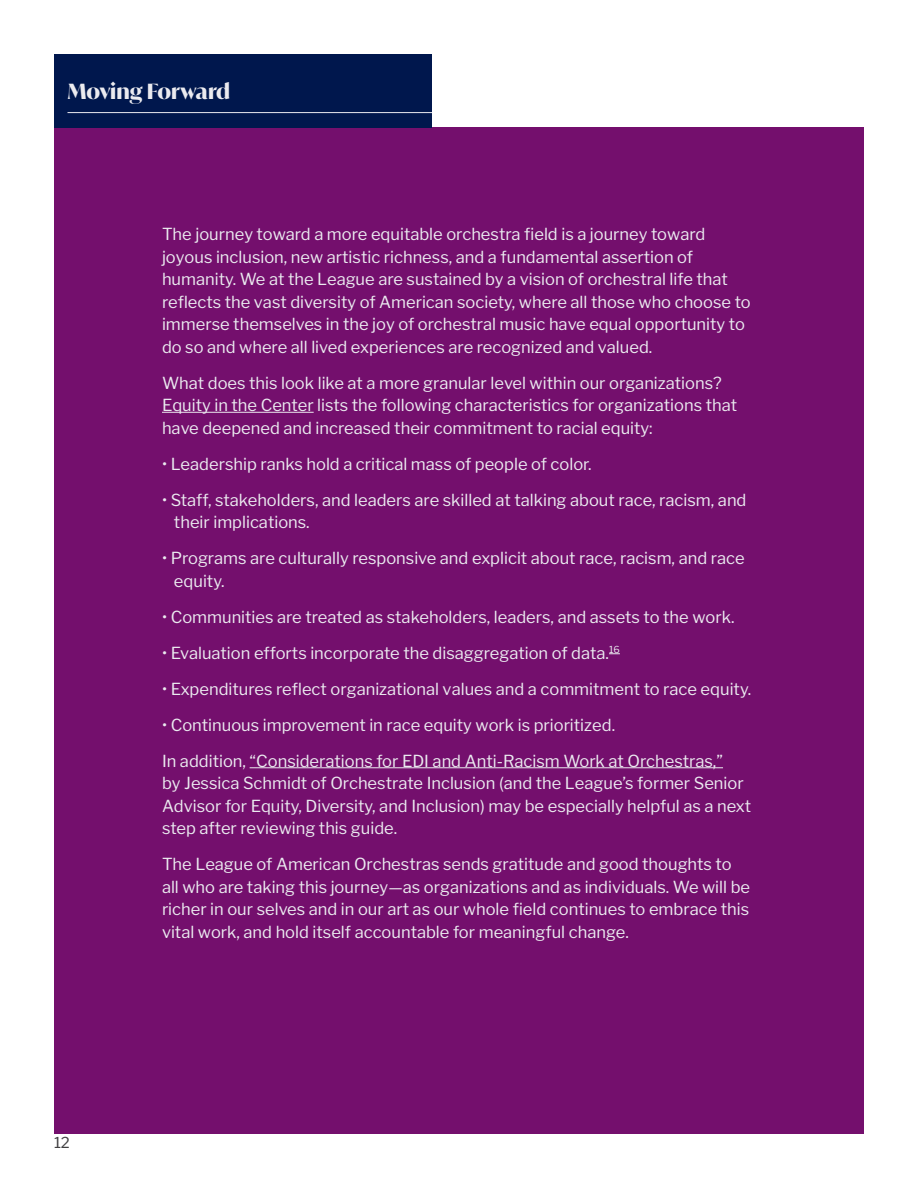
<style>
.page{position:relative;width:918px;height:1188px;background:#fff}
.page>*{position:absolute;margin:0;border:0;box-sizing:border-box;transform-origin:0 0}
.t1{font:700 21px "Ivy Mode";color:#ebebf0}
.t2{font:16.5px/22.5px "Libre Franklin";color:#ebebf0}
.t3{font:15px "Libre Franklin";color:#414042}
</style>
<div class="page">
<div style="left:54px;top:127px;width:810px;height:1007px;background:#740f6d"></div>
<hr style="left:162px;top:412px;width:152px;height:1px;background:#ebebf0">
<hr style="left:250px;top:767px;width:473px;height:1px;background:#ebebf0">
<div style="left:54px;top:54px;width:378px;height:73px;background:#00174d"></div>
<hr style="left:68px;top:112px;width:364px;height:1px;background:#ebebf0">
<p class="t1" style="left:68px;top:77px;width:164px">Moving Forward</p>
<p class="t3" style="left:54px;top:1134px;width:17px">12</p>
<p class="t2" style="left:162px;top:223px;width:590px">The journey toward a more equitable orchestra field is a journey toward joyous inclusion, new artistic richness, and a fundamental assertion of humanity. We at the League are sustained by a vision of orchestral life that reflects the vast diversity of American society, where all those who choose to immerse themselves in the joy of orchestral music have equal opportunity to do so and where all lived experiences are recognized and valued.</p>
<p class="t2" style="left:162px;top:371px;width:577px">What does this look like at a more granular level within our organizations?<br>Equity in the Center lists the following characteristics for organizations that have deepened and increased their commitment to racial equity:</p>
<p class="t2" style="left:162px;top:452px;width:431px">• Leadership ranks hold a critical mass of people of color.</p>
<p class="t2" style="left:174px;top:488px;width:574px;text-indent:-12px">• Staff, stakeholders, and leaders are skilled at talking about race, racism, and their implications.</p>
<p class="t2" style="left:174px;top:547px;width:572px;text-indent:-12px">• Programs are culturally responsive and explicit about race, racism, and race equity.</p>
<p class="t2" style="left:162px;top:605px;width:574px">• Communities are treated as stakeholders, leaders, and assets to the work.</p>
<p class="t2" style="left:162px;top:641px;width:459px">• Evaluation efforts incorporate the disaggregation of data.<sup>16</sup></p>
<p class="t2" style="left:162px;top:677px;width:591px">• Expenditures reflect organizational values and a commitment to race equity.</p>
<p class="t2" style="left:162px;top:707px;width:563px;line-height:36px">• Continuous improvement in race equity work is prioritized.<br>In addition, “Considerations for EDI and Anti-Racism Work at Orchestras,”</p>
<p class="t2" style="left:162px;top:772px;width:591px">by Jessica Schmidt of Orchestrate Inclusion (and the League’s former Senior<br>Advisor for Equity, Diversity, and Inclusion) may be especially helpful as a next step after reviewing this guide.</p>
<p class="t2" style="left:162px;top:853px;width:590px">The League of American Orchestras sends gratitude and good thoughts to all who are taking this journey—as organizations and as individuals. We will be richer in our selves and in our art as our whole field continues to embrace this vital work, and hold itself accountable for meaningful change.</p>
</div>
